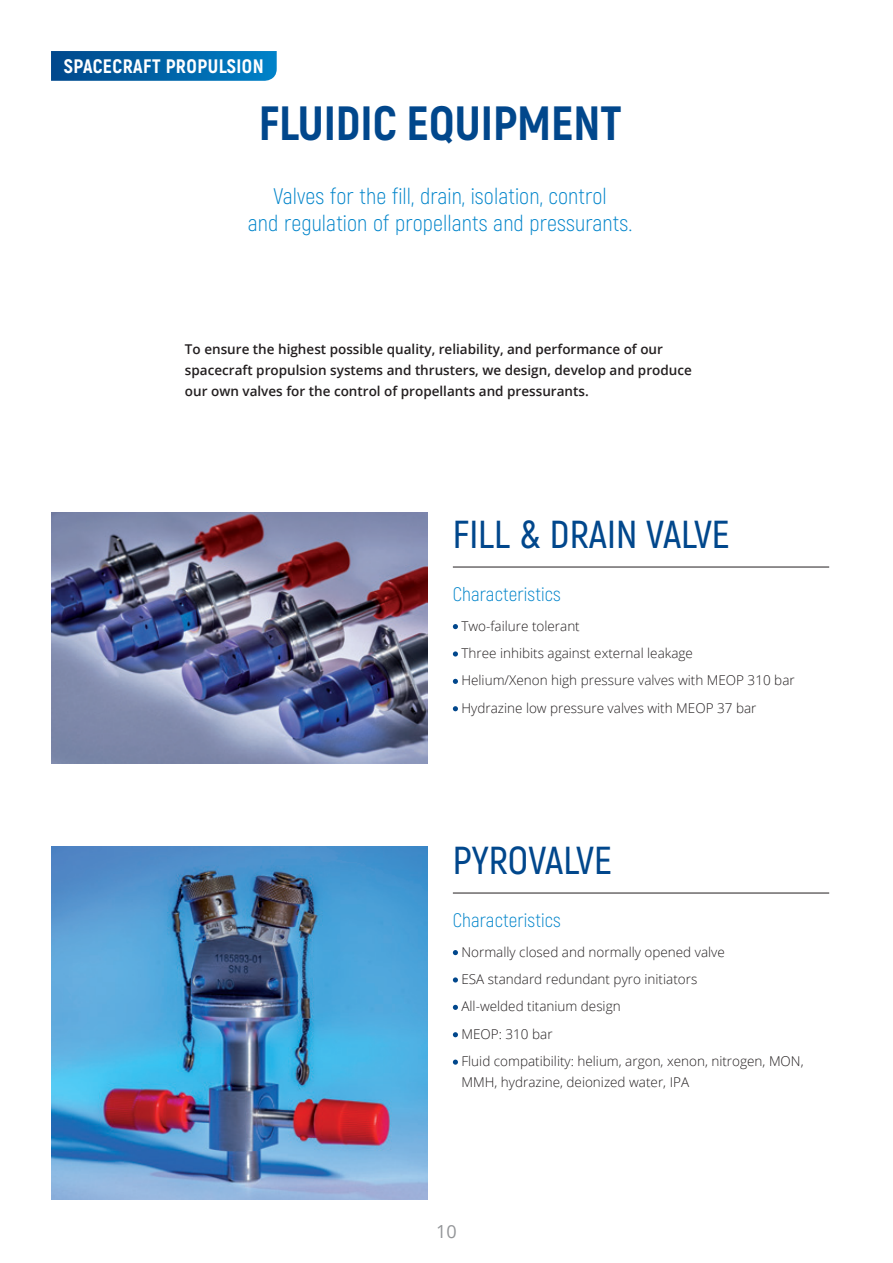
<style>
.page{position:relative;width:893px;height:1263px;background:#fff}
.page>*{position:absolute;margin:0;border:0;box-sizing:border-box;transform-origin:0 0}
.t1{font:800 48px "Akrobat";color:#01478c}
.t2{font:600 39px "Akrobat";color:#01478c}
.t3{font:300 22.5px/27px "Akrobat";letter-spacing:.005em;color:#0084ca;text-align:center}
.t4{font:300 19.5px "Akrobat";letter-spacing:.005em;color:#0084ca}
.t5{font:800 19.5px "Akrobat";letter-spacing:.025em;color:#fff}
.t6{font:18px "Open Sans";color:#939598}
.t7{font:300 13.5px/27.5px "Open Sans";color:#231f20}
.t8{font:600 13.5px/21px "Open Sans";color:#231f20}
</style>
<div class="page">
<svg style="left:51px;top:51px;width:226px;height:30px;background:#0366a9"></svg>
<img style="left:51px;top:846px;width:376px;height:353px">
<img style="left:51px;top:512px;width:376px;height:252px">
<hr style="left:453px;top:567px;width:376px;height:1px;background:#231f20">
<hr style="left:453px;top:893px;width:376px;height:1px;background:#231f20">
<svg style="left:453px;top:624px;width:5px;height:5px"></svg>
<svg style="left:453px;top:651px;width:5px;height:5px"></svg>
<svg style="left:453px;top:679px;width:5px;height:5px"></svg>
<svg style="left:453px;top:706px;width:5px;height:5px"></svg>
<svg style="left:453px;top:950px;width:5px;height:5px"></svg>
<svg style="left:453px;top:977px;width:5px;height:5px"></svg>
<svg style="left:453px;top:1005px;width:5px;height:5px"></svg>
<svg style="left:453px;top:1032px;width:5px;height:5px"></svg>
<svg style="left:453px;top:1059px;width:5px;height:6px"></svg>
<h3 class="t5" style="left:64px;top:54px;width:201px">SPACECRAFT PROPULSION</h3>
<h1 class="t1" style="left:259px;top:93px;width:364px">FLUIDIC EQUIPMENT</h1>
<h3 class="t3" style="left:248px;top:182px;width:386px">Valves for the fill, drain, isolation, control<br>and regulation of propellants and pressurants.</h3>
<p class="t8" style="left:185px;top:338px;width:508px">To ensure the highest possible quality, reliability, and performance of our spacecraft propulsion systems and thrusters, we design, develop and produce our own valves for the control of propellants and pressurants.</p>
<h2 class="t2" style="left:453px;top:510px;width:278px">FILL &amp; DRAIN VALVE</h2>
<h3 class="t4" style="left:453px;top:583px;width:109px">Characteristics</h3>
<p class="t7" style="left:461px;top:612px;width:335px">Two-failure tolerant<br>Three inhibits against external leakage<br>Helium/Xenon high pressure valves with MEOP 310 bar Hydrazine low pressure valves with MEOP 37 bar</p>
<h2 class="t2" style="left:453px;top:836px;width:161px">PYROVALVE</h2>
<h3 class="t4" style="left:453px;top:909px;width:109px">Characteristics</h3>
<p class="t7" style="left:461px;top:938px;width:344px">Normally closed and normally opened valve<br>ESA standard redundant pyro initiators<br>All-welded titanium design<br>MEOP: 310 bar<br>Fluid compatibility: helium, argon, xenon, nitrogen, MON,</p>
<p class="t7" style="left:461px;top:1068px;width:229px">MMH, hydrazine, deionized water, IPA</p>
<h3 class="t6" style="left:436px;top:1219px;width:22px">10</h3>
</div>
